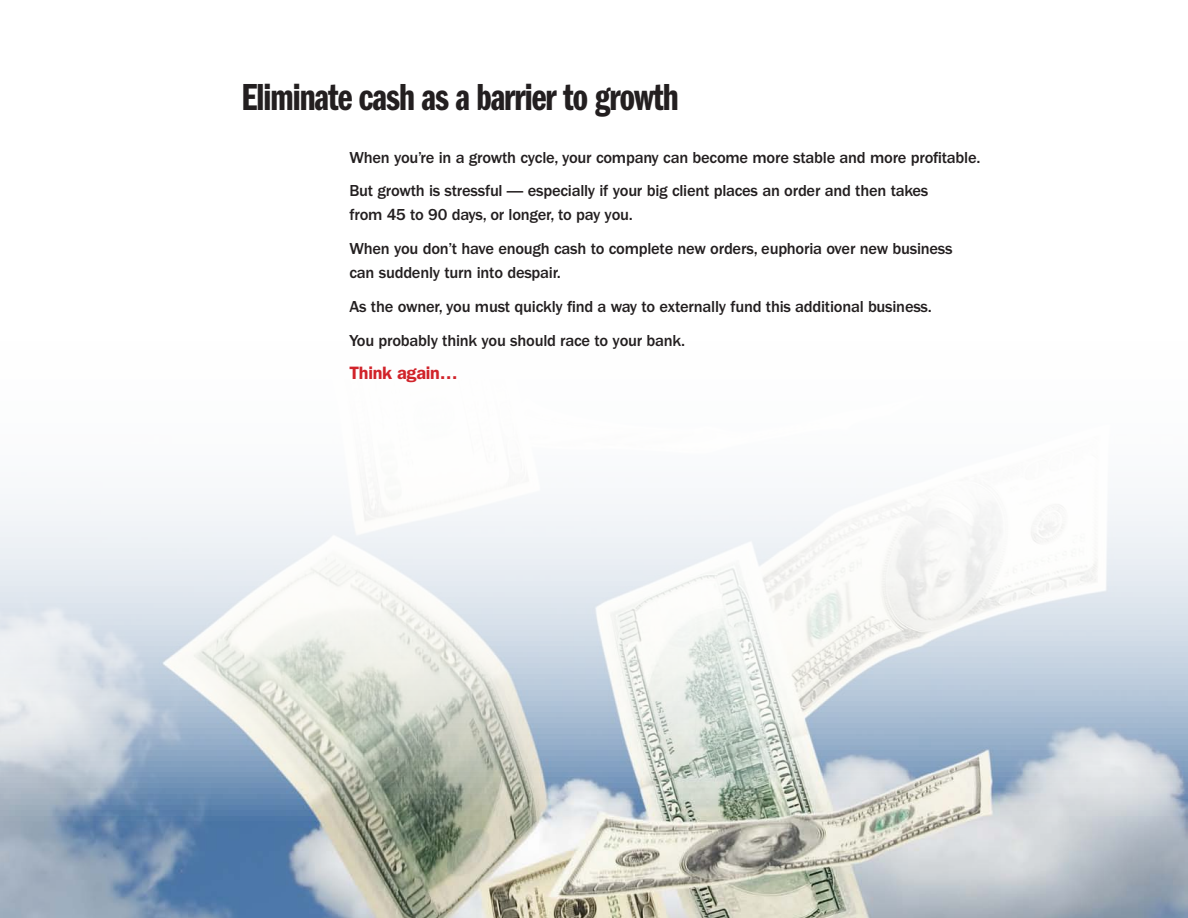
<style>
.page{position:relative;width:1188px;height:918px;background:#fff}
.page>*{position:absolute;margin:0;border:0;box-sizing:border-box;transform-origin:0 0}
.head{font:39px "Franklin Gothic Demi Cmpr";letter-spacing:-.025em;color:#231f20}
.Text{font:600 18px "Franklin Gothic";letter-spacing:-.015em;color:#d1232a}
.Text-2{font:500 16.5px/24px "Franklin Gothic";letter-spacing:-.015em;color:#231f20}
</style>
<div class="page">
<img style="left:0;top:496px;width:1188px;height:422px">
<p class="head" style="left:242px;top:76px;width:439px">Eliminate cash as a barrier to growth</p>
<p class="Text-2" style="left:350px;top:145px;width:632px">When you’re in a growth cycle, your company can become more stable and more profitable.</p>
<p class="Text-2" style="left:350px;top:179px;width:580px">But growth is stressful — especially if your big client places an order and then takes from 45 to 90 days, or longer, to pay you.</p>
<p class="Text-2" style="left:350px;top:237px;width:605px">When you don’t have enough cash to complete new orders, euphoria over new business can suddenly turn into despair.</p>
<p class="Text-2" style="left:350px;top:295px;width:584px">As the owner, you must quickly find a way to externally fund this additional business.</p>
<p class="Text-2" style="left:350px;top:328px;width:337px">You probably think you should race to your bank.</p>
<p class="Text" style="left:350px;top:363px;width:110px">Think again…</p>
</div>
